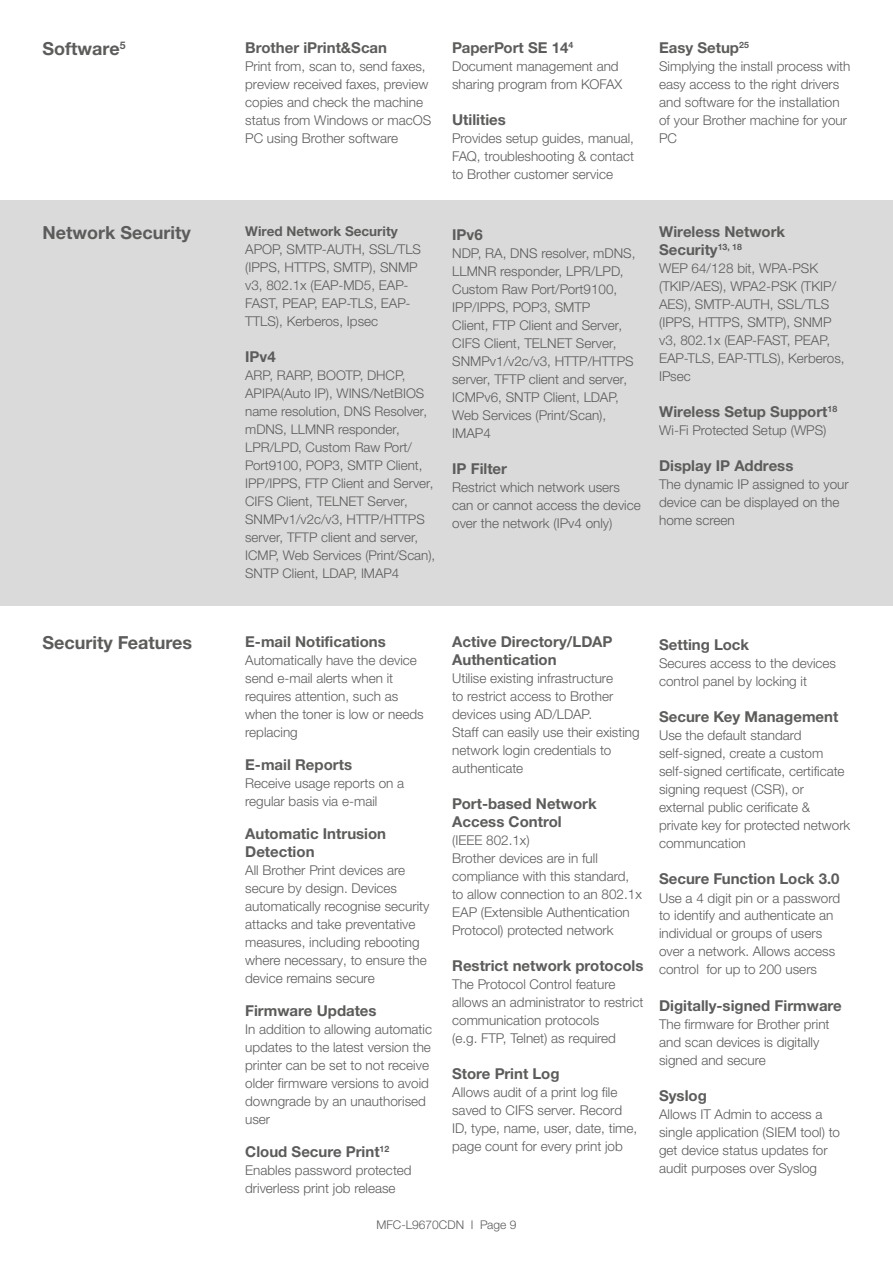
<style>
.page{position:relative;width:893px;height:1263px;background:#fff}
.page>*{position:absolute;margin:0;border:0;box-sizing:border-box;transform-origin:0 0}
.t1{font:700 18px "Helvetica Neue LTW1 G";color:#5c5c5b}
.t2{font:700 15px/18px "Helvetica Neue LTW1 G";color:#5c5c5b}
.t3{font:300 13.5px/18px "Helvetica Neue LTW1 G";color:#5c5c5b}
.t4{font:700 13.5px "Helvetica Neue LTW1 G";color:#5c5c5b}
.t5{font:300 13.35px/18px "Helvetica Neue LTW1 G";color:#5c5c5b}
.t6{font:300 12px "Helvetica Neue LTW1 G";color:#5c5c5b}
</style>
<div class="page">
<div style="left:0;top:200px;width:893px;height:406px;background:#dadada"></div>
<h1 class="t1" style="left:43px;top:38px;width:85px">Software<sup>5</sup></h1>
<p class="t2" style="left:245px;top:39px;width:143px">Brother iPrint&amp;Scan</p>
<p class="t3" style="left:245px;top:57px;width:188px">Print from, scan to, send faxes, preview received faxes, preview copies and check the machine status from Windows or macOS<br>PC using Brother software</p>
<p class="t2" style="left:452px;top:39px;width:123px">PaperPort SE 14<sup>4</sup></p>
<p class="t3" style="left:452px;top:57px;width:172px">Document management and sharing program from KOFAX</p>
<p class="t2" style="left:452px;top:111px;width:55px">Utilities</p>
<p class="t3" style="left:452px;top:129px;width:183px;text-align:justify">Provides setup guides, manual, FAQ, troubleshooting &amp; contact to Brother customer service</p>
<p class="t2" style="left:659px;top:39px;width:91px">Easy Setup<sup>25</sup></p>
<p class="t3" style="left:659px;top:57px;width:193px">Simplying the install process with easy access to the right drivers and software for the installation of your Brother machine for your<br>PC</p>
<h1 class="t1" style="left:43px;top:222px;width:150px">Network Security</h1>
<p class="t4" style="left:245px;top:223px;width:154px">Wired Network Security</p>
<p class="t3" style="left:245px;top:240px;width:177px">APOP, SMTP-AUTH, SSL/TLS (IPPS, HTTPS, SMTP), SNMP v3, 802.1x (EAP-MD5, EAP-<br>FAST, PEAP, EAP-TLS, EAP-<br>TTLS), Kerberos, Ipsec</p>
<p class="t2" style="left:245px;top:348px;width:32px">IPv4</p>
<p class="t5" style="left:245px;top:366px;width:192px">ARP, RARP, BOOTP, DHCP,<br>APIPA(Auto IP), WINS/NetBIOS name resolution, DNS Resolver, mDNS, LLMNR responder,<br>LPR/LPD, Custom Raw Port/<br>Port9100, POP3, SMTP Client,<br>IPP/IPPS, FTP Client and Server,<br>CIFS Client, TELNET Server,<br>SNMPv1/v2c/v3, HTTP/HTTPS server, TFTP client and server,<br>ICMP, Web Services (Print/Scan),<br>SNTP Client, LDAP, IMAP4</p>
<p class="t2" style="left:452px;top:226px;width:32px">IPv6</p>
<p class="t3" style="left:452px;top:244px;width:185px">NDP, RA, DNS resolver, mDNS,<br>LLMNR responder, LPR/LPD,<br>Custom Raw Port/Port9100,<br>IPP/IPPS, POP3, SMTP<br>Client, FTP Client and Server,<br>CIFS Client, TELNET Server,<br>SNMPv1/v2c/v3, HTTP/HTTPS server, TFTP client and server,<br>ICMPv6, SNTP Client, LDAP,<br>Web Services (Print/Scan),<br>IMAP4</p>
<p class="t2" style="left:452px;top:460px;width:56px">IP Filter</p>
<p class="t3" style="left:452px;top:478px;width:190px">Restrict which network users can or cannot access the device over the network (IPv4 only)</p>
<p class="t2" style="left:659px;top:223px;width:128px">Wireless Network<br>Security<sup>13,</sup> <sup>18</sup></p>
<p class="t3" style="left:659px;top:259px;width:187px">WEP 64/128 bit, WPA-PSK (TKIP/AES), WPA2-PSK (TKIP/<br>AES), SMTP-AUTH, SSL/TLS (IPPS, HTTPS, SMTP), SNMP v3, 802.1x (EAP-FAST, PEAP,<br>EAP-TLS, EAP-TTLS), Kerberos,<br>IPsec</p>
<p class="t2" style="left:659px;top:403px;width:180px">Wireless Setup Support<sup>18</sup></p>
<p class="t3" style="left:659px;top:421px;width:169px">Wi-Fi Protected Setup (WPS)</p>
<p class="t2" style="left:659px;top:457px;width:136px">Display IP Address</p>
<p class="t3" style="left:659px;top:475px;width:191px">The dynamic IP assigned to your device can be displayed on the home screen</p>
<h1 class="t1" style="left:43px;top:632px;width:151px">Security Features</h1>
<p class="t2" style="left:245px;top:633px;width:142px">E-mail Notifications</p>
<p class="t3" style="left:245px;top:651px;width:180px">Automatically have the device send e-mail alerts when it requires attention, such as when the toner is low or needs replacing</p>
<p class="t2" style="left:245px;top:756px;width:108px">E-mail Reports</p>
<p class="t3" style="left:245px;top:774px;width:160px">Receive usage reports on a regular basis via e-mail</p>
<p class="t2" style="left:245px;top:825px;width:142px">Automatic Intrusion<br>Detection</p>
<p class="t3" style="left:245px;top:861px;width:186px">All Brother Print devices are secure by design. Devices automatically recognise security attacks and take preventative measures, including rebooting where necessary, to ensure the device remains secure</p>
<p class="t2" style="left:245px;top:1002px;width:133px">Firmware Updates</p>
<p class="t3" style="left:245px;top:1020px;width:188px">In addition to allowing automatic updates to the latest version the printer can be set to not receive older firmware versions to avoid downgrade by an unauthorised user</p>
<p class="t2" style="left:245px;top:1143px;width:146px">Cloud Secure Print<sup>12</sup></p>
<p class="t3" style="left:245px;top:1161px;width:168px">Enables password protected driverless print job release</p>
<p class="t2" style="left:452px;top:633px;width:162px">Active Directory/LDAP<br>Authentication</p>
<p class="t3" style="left:452px;top:669px;width:189px">Utilise existing infrastructure<br>to restrict access to Brother devices using AD/LDAP.<br>Staff can easily use their existing network login credentials to authenticate</p>
<p class="t2" style="left:452px;top:795px;width:146px">Port-based Network<br>Access Control</p>
<p class="t3" style="left:452px;top:831px;width:191px">(IEEE 802.1x)<br>Brother devices are in full compliance with this standard, to allow connection to an 802.1x<br>EAP (Extensible Authentication<br>Protocol) protected network</p>
<p class="t2" style="left:452px;top:957px;width:193px">Restrict network protocols</p>
<p class="t3" style="left:452px;top:975px;width:193px">The Protocol Control feature allows an administrator to restrict communication protocols<br>(e.g. FTP, Telnet) as required</p>
<p class="t2" style="left:452px;top:1065px;width:109px">Store Print Log</p>
<p class="t3" style="left:452px;top:1083px;width:187px">Allows audit of a print log file saved to CIFS server. Record<br>ID, type, name, user, date, time, page count for every print job</p>
<p class="t6" style="left:376px;top:1217px;width:141px">MFC-L9670CDN I Page 9</p>
<p class="t2" style="left:659px;top:636px;width:92px">Setting Lock</p>
<p class="t3" style="left:659px;top:655px;width:178px">Secures access to the devices control panel by locking it</p>
<p class="t2" style="left:659px;top:708px;width:181px">Secure Key Management</p>
<p class="t3" style="left:659px;top:727px;width:193px">Use the default standard self-signed, create a custom self-signed certificate, certificate signing request (CSR), or external public cerificate &amp; private key for protected network communcation</p>
<p class="t2" style="left:659px;top:870px;width:182px">Secure Function Lock 3.0</p>
<p class="t3" style="left:659px;top:889px;width:183px">Use a 4 digit pin or a password to identify and authenticate an individual or groups of users over a network. Allows access control for up to 200 users</p>
<p class="t2" style="left:659px;top:996px;width:184px">Digitally-signed Firmware</p>
<p class="t3" style="left:659px;top:1015px;width:172px">The firmware for Brother print and scan devices is digitally signed and secure</p>
<p class="t2" style="left:659px;top:1086px;width:49px">Syslog</p>
<p class="t3" style="left:659px;top:1105px;width:182px">Allows IT Admin to access a single application (SIEM tool) to get device status updates for audit purposes over Syslog</p>
</div>
